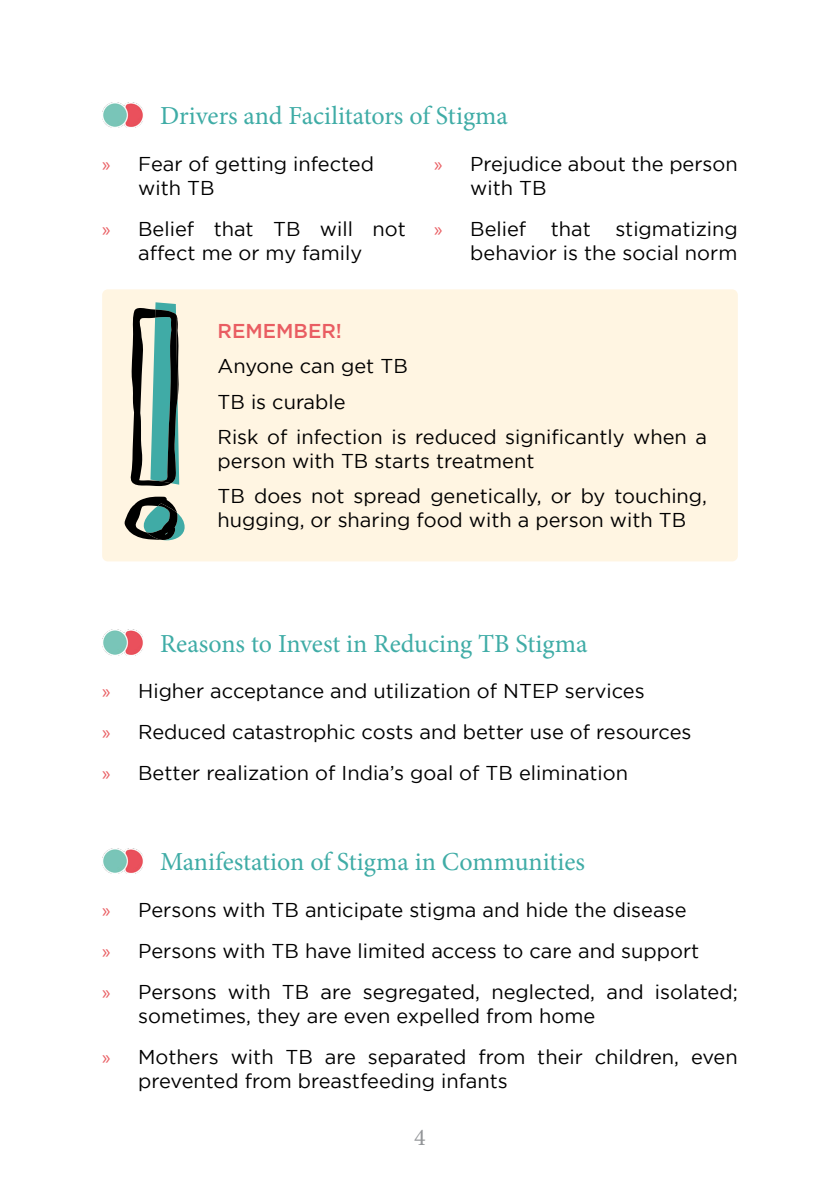
<style>
.page{position:relative;width:840px;height:1191px;background:#fff}
.page>*{position:absolute;margin:0;border:0;box-sizing:border-box;transform-origin:0 0}
.t1{font:26px "Minion Pro";color:#3faca6}
.t2{font:24px "Minion Pro";color:#939598}
.t3{font:20px/41px "Gotham";color:#000}
.t4{font:500 20px "Gotham";color:#e95d62}
.s1{font-family:"Myriad Pro";color:#e95d62}
</style>
<div class="page">
<img style="left:102px;top:102px;width:41px;height:26px">
<div style="left:102px;top:289px;width:635px;height:272px;background:#fff5e2;border-radius:6px"></div>
<img style="left:102px;top:629px;width:41px;height:26px">
<img style="left:102px;top:848px;width:41px;height:25px">
<svg style="left:124px;top:496px;width:60px;height:44px"></svg>
<svg style="left:130px;top:302px;width:49px;height:184px"></svg>
<h1 class="t1" style="left:160px;top:99px;width:349px">Drivers and Facilitators of Stigma</h1>
<p class="t3" style="left:138px;top:151px;width:237px;line-height:24px;text-indent:-36px"><span class="s1">»</span> Fear of getting infected with TB</p>
<p class="t3" style="left:102px;top:216px;width:305px;line-height:24px;text-align:center"><span class="s1">»</span> Belief that TB will not affect me or my family</p>
<p class="t3" style="left:470px;top:151px;width:269px;line-height:24px;text-indent:-36px"><span class="s1">»</span> Prejudice about the person with TB</p>
<p class="t3" style="left:434px;top:216px;width:305px;line-height:24px;text-align:right"><span class="s1">»</span> Belief that stigmatizing behavior is the social norm</p>
<p class="t4" style="left:217px;top:319px;width:126px">REMEMBER!</p>
<p class="t3" style="left:217px;top:348px;width:491px;line-height:35.4px">Anyone can get TB<br>TB is curable<br>Risk of infection is reduced significantly when a</p>
<p class="t3" style="left:217px;top:443px;width:491px;line-height:35.4px">person with TB starts treatment<br>TB does not spread genetically, or by touching,</p>
<p class="t3" style="left:217px;top:499px;width:470px">hugging, or sharing food with a person with TB</p>
<h1 class="t1" style="left:160px;top:626px;width:428px">Reasons to Invest in Reducing TB Stigma</h1>
<p class="t3" style="left:102px;top:670px;width:590px"><span class="s1">»</span> Higher acceptance and utilization of NTEP services<br><span class="s1">»</span> Reduced catastrophic costs and better use of resources <span class="s1">»</span> Better realization of India’s goal of TB elimination</p>
<h1 class="t1" style="left:160px;top:844px;width:426px">Manifestation of Stigma in Communities</h1>
<p class="t3" style="left:102px;top:888px;width:636px"><span class="s1">»</span> Persons with TB anticipate stigma and hide the disease<br><span class="s1">»</span> Persons with TB have limited access to care and support<br><span class="s1">»</span> Persons with TB are segregated, neglected, and isolated;</p>
<p class="t3" style="left:102px;top:994px;width:636px;text-indent:36px">sometimes, they are even expelled from home<br><span class="s1">»</span> Mothers with TB are separated from their children, even</p>
<p class="t3" style="left:138px;top:1059px;width:371px">prevented from breastfeeding infants</p>
<p class="t2" style="left:414px;top:1121px;width:13px">4</p>
</div>
